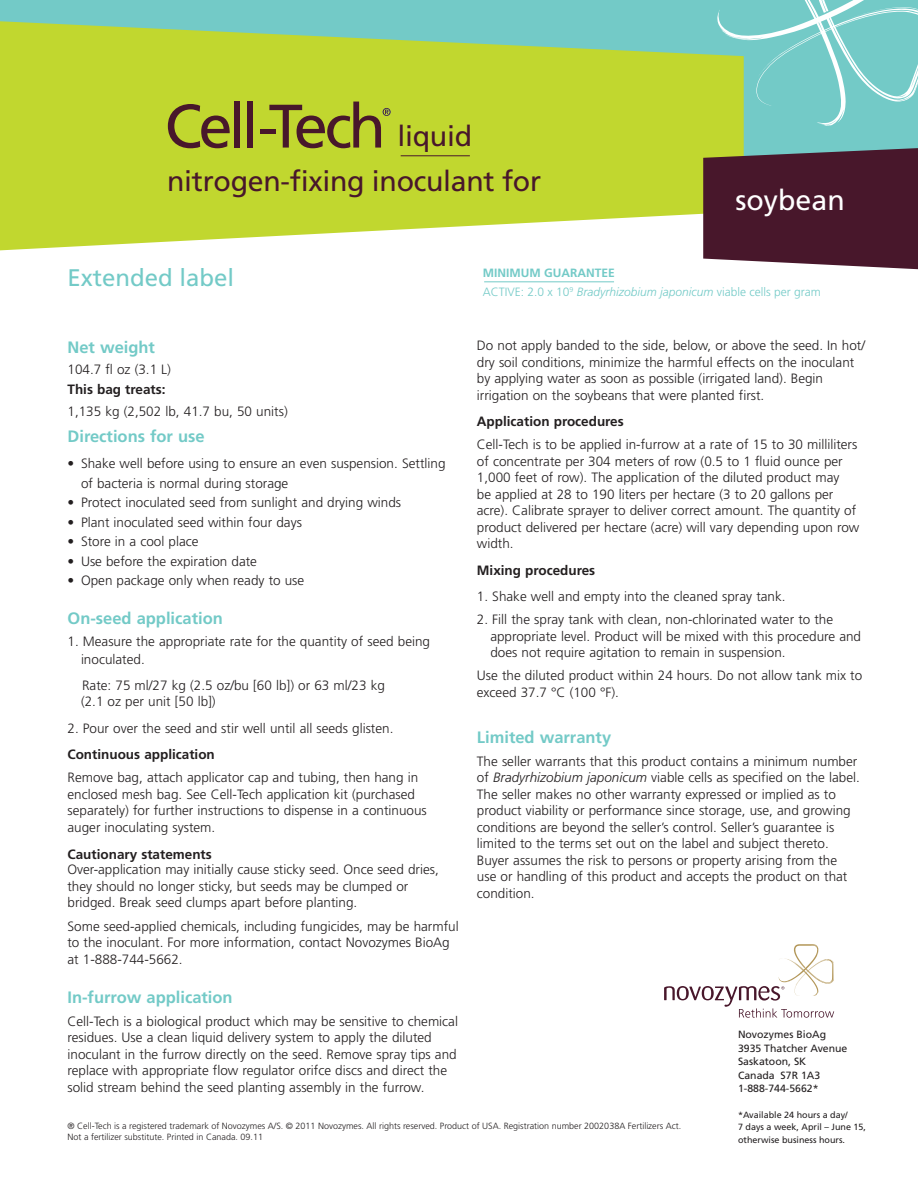
<style>
.page{position:relative;width:918px;height:1188px;background:#fff}
.page>*{position:absolute;margin:0;border:0;box-sizing:border-box;transform-origin:0 0}
.t1{font:28.5px "Frutiger LT Std";letter-spacing:-.01em;color:#48172b}
.t2{font:28.5px "Frutiger LT Std";color:#fff}
.t3{font:24px "Frutiger LT Std";color:#73cac7}
.t4{font:700 16.5px "Frutiger LT Std";color:#73cac7}
.t5{font:300 13.5px/16.5px "Frutiger LT Std";color:#231f20}
.t6{font:700 13.5px "Frutiger LT Std";color:#231f20}
.t7{font:300 12px "Frutiger LT Std";color:#73cac7}
.t8{font:700 12px "Frutiger LT Std";color:#73cac7}
.t9{font:10.5px "Frutiger LT Std";color:#231f20}
.t10{font:300 9px/10.8px "Frutiger LT Std";color:#231f20}
.t11{font:9px/12px "Frutiger LT Std";color:#231f20}
.s1{font-style:italic}
.s2{font-weight:700}
</style>
<div class="page">
<div style="left:0;top:0;width:918px;height:201px;background:#73cac7"></div>
<svg style="left:0;top:21px;width:744px;height:229px;fill:#c1d72f"></svg>
<svg style="left:703px;top:148px;width:215px;height:121px;background:#522838"></svg>
<svg style="left:717px;top:0;width:201px;height:126px"></svg>
<hr style="left:484px;top:281px;width:130px;height:1px;background:#73cac7">
<svg style="left:168px;top:104px;width:62px;height:44px;background:#96942d"></svg>
<div style="left:234px;top:102px;width:6px;height:46px;background:#48172b"></div>
<div style="left:247px;top:102px;width:6px;height:46px;background:#48172b"></div>
<hr style="left:260px;top:129px;width:15px;height:4px;background:#48172b">
<svg style="left:269px;top:102px;width:122px;height:46px;background:#9b9a2d"></svg>
<hr style="left:401px;top:155px;width:69px;height:1px;background:#48172b">
<svg style="left:664px;top:944px;width:170px;height:74px"></svg>
<p class="t1" style="left:398px;top:119px;width:76px">liquid</p>
<p class="t1" style="left:167px;top:164px;width:375px">nitrogen-fixing inoculant for</p>
<p class="t2" style="left:735px;top:184px;width:111px">soybean</p>
<p class="t3" style="left:68px;top:264px;width:168px">Extended label</p>
<p class="t8" style="left:483px;top:266px;width:133px">MINIMUM GUARANTEE</p>
<p class="t7" style="left:483px;top:285px;width:339px">ACTIVE: 2.0 x 10<sup>9</sup> <span class="s1">Bradyrhizobium japonicum</span> viable cells per gram</p>
<p class="t4" style="left:68px;top:337px;width:89px">Net weight</p>
<p class="t5" style="left:68px;top:360px;width:105px;line-height:19.5px">104.7 fl oz (3.1 L)<br><span class="s2">This bag treats:</span></p>
<p class="t5" style="left:68px;top:403px;width:222px">1,135 kg (2,502 lb, 41.7 bu, 50 units)</p>
<p class="t4" style="left:68px;top:426px;width:139px">Directions for use</p>
<p class="t5" style="left:81px;top:454px;width:366px;line-height:19.5px;text-indent:-14px">• Shake well before using to ensure an even suspension. Settling of bacteria is normal during storage</p>
<p class="t5" style="left:68px;top:494px;width:335px">• Protect inoculated seed from sunlight and drying winds</p>
<p class="t5" style="left:68px;top:514px;width:236px">• Plant inoculated seed within four days</p>
<p class="t5" style="left:68px;top:533px;width:133px">• Store in a cool place</p>
<p class="t5" style="left:68px;top:553px;width:191px">• Use before the expiration date</p>
<p class="t5" style="left:68px;top:572px;width:238px">• Open package only when ready to use</p>
<p class="t4" style="left:68px;top:609px;width:157px">On-seed application</p>
<p class="t5" style="left:81px;top:632px;width:351px;line-height:18px;text-indent:-14px">1. Measure the appropriate rate for the quantity of seed being inoculated.</p>
<p class="t5" style="left:81px;top:677px;width:305px">Rate: 75 ml/27 kg (2.5 oz/bu [60 lb]) or 63 ml/23 kg (2.1 oz per unit [50 lb])</p>
<p class="t5" style="left:68px;top:720px;width:327px">2. Pour over the seed and stir well until all seeds glisten.</p>
<p class="t6" style="left:68px;top:746px;width:149px">Continuous application</p>
<p class="t5" style="left:68px;top:770px;width:361px">Remove bag, attach applicator cap and tubing, then hang in enclosed mesh bag. See Cell-Tech application kit (purchased separately) for further instructions to dispense in a continuous auger inoculating system.</p>
<p class="t5" style="left:68px;top:848px;width:373px;line-height:15px"><span class="s2">Cautionary statements<br></span>Over-application may initially cause sticky seed. Once seed dries,</p>
<p class="t5" style="left:68px;top:878px;width:342px">they should no longer sticky, but seeds may be clumped or bridged. Break seed clumps apart before planting.</p>
<p class="t5" style="left:68px;top:918px;width:393px">Some seed-applied chemicals, including fungicides, may be harmful to the inoculant. For more information, contact Novozymes BioAg at 1-888-744-5662.</p>
<p class="t4" style="left:68px;top:987px;width:167px">In-furrow application</p>
<p class="t5" style="left:68px;top:1013px;width:392px">Cell-Tech is a biological product which may be sensitive to chemical residues. Use a clean liquid delivery system to apply the diluted inoculant in the furrow directly on the seed. Remove spray tips and replace with appropriate flow regulator orifce discs and direct the solid stream behind the seed planting assembly in the furrow.</p>
<p class="t5" style="left:477px;top:338px;width:390px">Do not apply banded to the side, below, or above the seed. In hot/ dry soil conditions, minimize the harmful effects on the inoculant by applying water as soon as possible (irrigated land). Begin irrigation on the soybeans that were planted first.</p>
<p class="t6" style="left:477px;top:413px;width:148px">Application procedures</p>
<p class="t5" style="left:477px;top:437px;width:384px">Cell-Tech is to be applied in-furrow at a rate of 15 to 30 milliliters of concentrate per 304 meters of row (0.5 to 1 fluid ounce per 1,000 feet of row). The application of the diluted product may<br>be applied at 28 to 190 liters per hectare (3 to 20 gallons per acre). Calibrate sprayer to deliver correct amount. The quantity of product delivered per hectare (acre) will vary depending upon row width.</p>
<p class="t6" style="left:477px;top:562px;width:120px">Mixing procedures</p>
<p class="t5" style="left:477px;top:588px;width:310px">1. Shake well and empty into the cleaned spray tank.</p>
<p class="t5" style="left:490px;top:611px;width:372px;text-indent:-14px">2. Fill the spray tank with clean, non-chlorinated water to the appropriate level. Product will be mixed with this procedure and does not require agitation to remain in suspension.</p>
<p class="t5" style="left:477px;top:668px;width:387px">Use the diluted product within 24 hours. Do not allow tank mix to exceed 37.7 °C (100 °F).</p>
<p class="t4" style="left:477px;top:727px;width:136px">Limited warranty</p>
<p class="t5" style="left:477px;top:753px;width:384px">The seller warrants that this product contains a minimum number of <span class="s1">Bradyrhizobium japonicum</span> viable cells as specified on the label.<br>The seller makes no other warranty expressed or implied as to product viability or performance since storage, use, and growing conditions are beyond the seller’s control. Seller’s guarantee is limited to the terms set out on the label and subject thereto.<br>Buyer assumes the risk to persons or property arising from the use or handling of this product and accepts the product on that condition.</p>
<p class="t9" style="left:738px;top:1028px;width:90px">Novozymes BioAg</p>
<p class="t9" style="left:738px;top:1042px;width:111px">3935 Thatcher Avenue</p>
<p class="t9" style="left:738px;top:1055px;width:70px">Saskatoon, SK</p>
<p class="t9" style="left:738px;top:1069px;width:84px">Canada S7R 1A3</p>
<p class="t9" style="left:738px;top:1082px;width:82px">1-888-744-5662*</p>
<p class="t11" style="left:738px;top:1108px;width:130px">*Available 24 hours a day/<br>7 days a week, April – June 15,</p>
<p class="t11" style="left:738px;top:1134px;width:109px">otherwise business hours.</p>
<p class="t10" style="left:68px;top:1120px;width:615px">® Cell-Tech is a registered trademark of Novozymes A/S. © 2011 Novozymes. All rights reserved. Product of USA. Registration number 2002038A Fertilizers Act.<br>Not a fertilizer substitute. Printed in Canada. 09.11</p>
</div>
